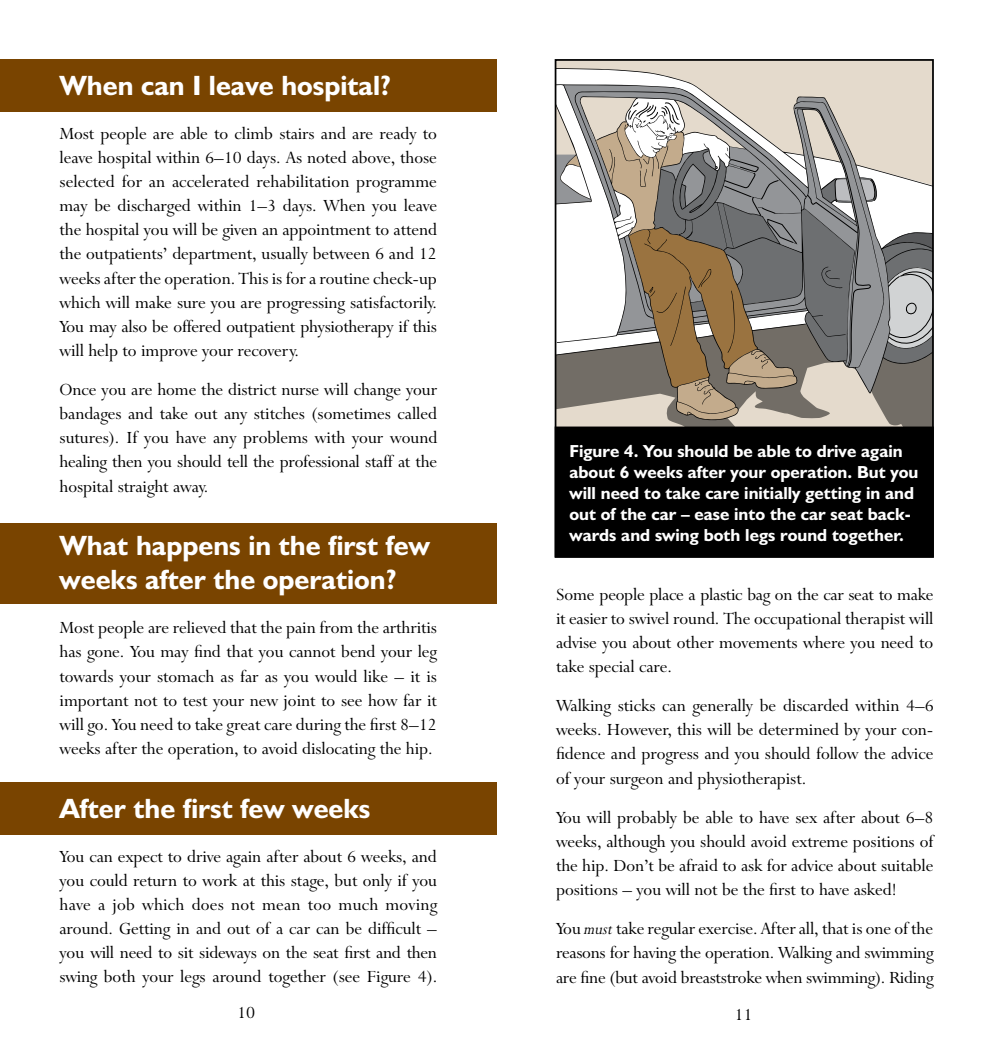
<style>
.page{position:relative;width:993px;height:1042px;background:#fff}
.page>*{position:absolute;margin:0;border:0;box-sizing:border-box;transform-origin:0 0}
.t1{font:700 28px/33.9px "Humanist 521 BT";color:#fff}
.t2{font:19.25px/24.2px "Lapidary 333 BT";color:#000;text-align:justify}
.t3{font:700 17.5px/21px "Humanist 521 BT";color:#fff}
.s1{font-style:italic}
</style>
<div class="page">
<div style="left:0;top:783px;width:496px;height:52px;background:#794400"></div>
<div style="left:0;top:60px;width:496px;height:52px;background:#794400"></div>
<div style="left:0;top:523px;width:496px;height:81px;background:#794400"></div>
<svg style="left:557px;top:421px;width:373px;height:5px;background:#c7beb2"></svg>
<svg style="left:557px;top:68px;width:373px;height:353px;fill:#e4dacc"></svg>
<svg style="left:557px;top:91px;width:373px;height:329px"></svg>
<div style="left:555px;top:427px;width:377px;height:130px;background:#000"></div>
<div style="left:554px;top:426px;width:379px;height:132px;border:2px solid #000"></div>
<div style="left:554px;top:59px;width:379px;height:498px;border:2px solid #000"></div>
<h1 class="t1" style="left:60px;top:67px;width:333px">When can I leave hospital?</h1>
<p class="t2" style="left:60px;top:121px;width:379px">Most people are able to climb stairs and are ready to leave hospital within 6–10 days. As noted above, those selected for an accelerated rehabilitation programme may be discharged within 1–3 days. When you leave the hospital you will be given an appointment to attend the outpatients’ department, usually between 6 and 12 weeks after the operation. This is for a routine check-up which will make sure you are progressing satisfactorily.<br>You may also be offered outpatient physiotherapy if this will help to improve your recovery.</p>
<p class="t2" style="left:60px;top:377px;width:379px">Once you are home the district nurse will change your bandages and take out any stitches (sometimes called sutures). If you have any problems with your wound healing then you should tell the professional staff at the hospital straight away.</p>
<h1 class="t1" style="left:60px;top:528px;width:372px">What happens in the first few weeks after the operation?</h1>
<p class="t2" style="left:60px;top:616px;width:379px">Most people are relieved that the pain from the arthritis has gone. You may find that you cannot bend your leg towards your stomach as far as you would like – it is important not to test your new joint to see how far it will go. You need to take great care during the first 8–12 weeks after the operation, to avoid dislocating the hip.</p>
<h1 class="t1" style="left:60px;top:790px;width:312px">After the first few weeks</h1>
<p class="t2" style="left:60px;top:844px;width:379px">You can expect to drive again after about 6 weeks, and you could return to work at this stage, but only if you have a job which does not mean too much moving around. Getting in and out of a car can be difficult – you will need to sit sideways on the seat first and then swing both your legs around together (see Figure 4).</p>
<p class="t3" style="left:569px;top:440px;width:350px">Figure 4. You should be able to drive again about 6 weeks after your operation. But you will need to take care initially getting in and out of the car – ease into the car seat back&shy;wards and swing both legs round together.</p>
<p class="t2" style="left:556px;top:582px;width:379px">Some people place a plastic bag on the car seat to make it easier to swivel round. The occupational therapist will advise you about other movements where you need to take special care.</p>
<p class="t2" style="left:556px;top:693px;width:379px">Walking sticks can generally be discarded within 4–6 weeks. However, this will be determined by your con&shy;fidence and progress and you should follow the advice of your surgeon and physiotherapist.</p>
<p class="t2" style="left:556px;top:805px;width:379px">You will probably be able to have sex after about 6–8 weeks, although you should avoid extreme positions of the hip. Don’t be afraid to ask for advice about suitable positions – you will not be the first to have asked!</p>
<p class="t2" style="left:556px;top:917px;width:379px">You <span class="s1">must</span> take regular exercise. After all, that is one of the reasons for having the operation. Walking and swimming are fine (but avoid breaststroke when swimming). Riding</p>
<p class="t2" style="left:237px;top:1001px;width:20px">10</p>
<p class="t2" style="left:734px;top:1002px;width:20px">11</p>
</div>
